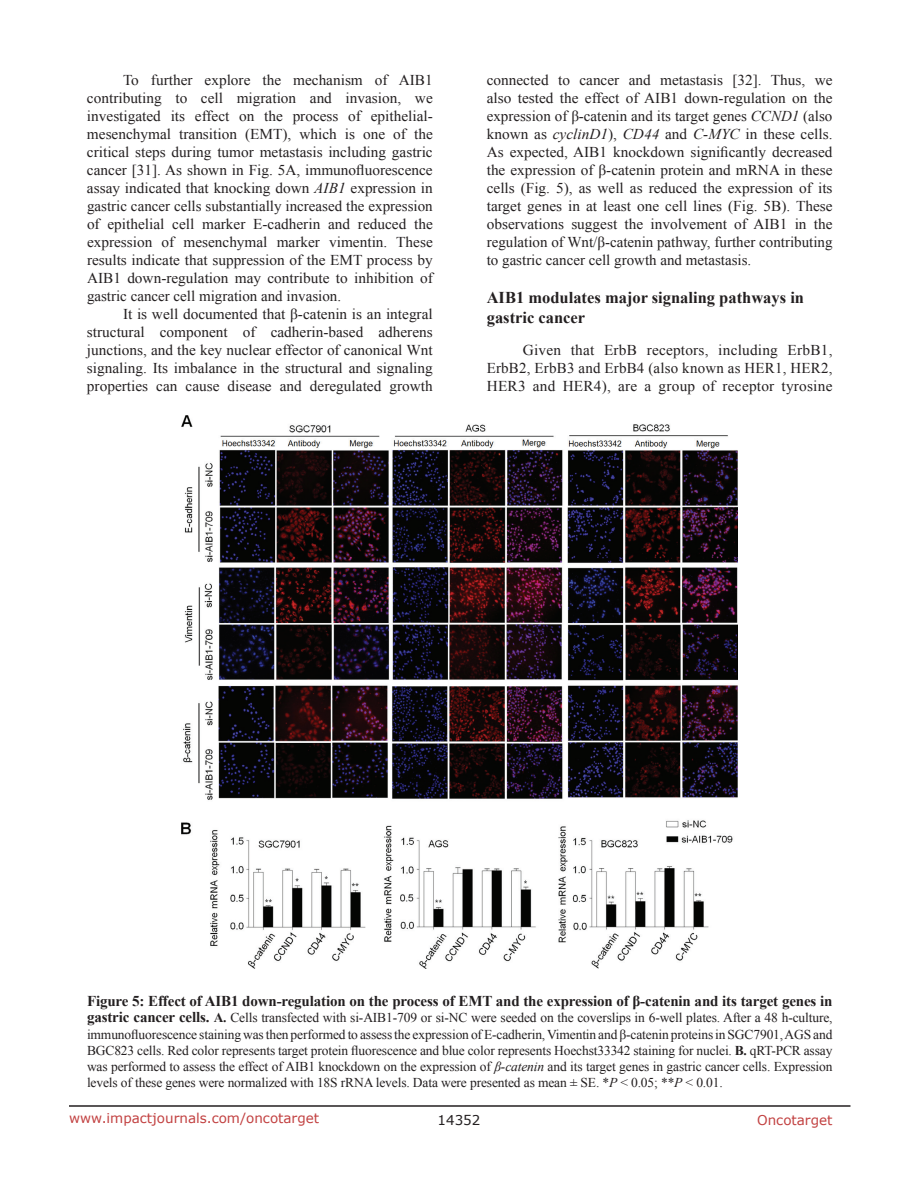
<style>
.page{position:relative;width:918px;height:1188px;background:#fff}
.page>*{position:absolute;margin:0;border:0;box-sizing:border-box;transform-origin:0 0}
.t1{font:700 16.5px/19.8px "Times New Roman";color:#231f20}
.t2{font:15px/18px "Times New Roman";color:#231f20;text-align:justify}
.t3{font:700 15px "Times New Roman";letter-spacing:-.01em;color:#231f20}
.t4{font:13.5px/16.2px "Times New Roman";letter-spacing:-.01em;color:#231f20;text-align:justify}
.t5{font:13.5px "Verdana";color:#c24141}
.t6{font:13.5px "Verdana";color:#231f20}
.s1{font-style:italic}
.s2{font-weight:700;font-size:15px}
.s3{font-weight:700}
</style>
<div class="page">
<hr style="left:69px;top:1105px;width:781px;height:2px;background:#231f20">
<img style="left:182px;top:415px;width:556px;height:553px">
<p class="t2" style="left:87px;top:71px;width:347px;text-indent:36px">To further explore the mechanism of AIB1 contributing to cell migration and invasion, we investigated its effect on the process of epithelial&shy;mesenchymal transition (EMT), which is one of the critical steps during tumor metastasis including gastric cancer [31]. As shown in Fig. 5A, immunofluorescence assay indicated that knocking down <span class="s1">AIB1</span> expression in gastric cancer cells substantially increased the expression of epithelial cell marker E-cadherin and reduced the expression of mesenchymal marker vimentin. These results indicate that suppression of the EMT process by AIB1 down-regulation may contribute to inhibition of gastric cancer cell migration and invasion.</p>
<p class="t2" style="left:87px;top:305px;width:347px;text-indent:36px">It is well documented that β-catenin is an integral structural component of cadherin-based adherens junctions, and the key nuclear effector of canonical Wnt signaling. Its imbalance in the structural and signaling properties can cause disease and deregulated growth</p>
<p class="t2" style="left:487px;top:71px;width:347px">connected to cancer and metastasis [32]. Thus, we also tested the effect of AIB1 down-regulation on the expression of β-catenin and its target genes <span class="s1">CCND1</span> (also known as <span class="s1">cyclinD1</span>), <span class="s1">CD44</span> and <span class="s1">C-MYC</span> in these cells.<br>As expected, AIB1 knockdown significantly decreased the expression of β-catenin protein and mRNA in these cells (Fig. 5), as well as reduced the expression of its target genes in at least one cell lines (Fig. 5B). These observations suggest the involvement of AIB1 in the regulation of Wnt/β-catenin pathway, further contributing to gastric cancer cell growth and metastasis.</p>
<p class="t1" style="left:487px;top:287px;width:319px">AIB1 modulates major signaling pathways in gastric cancer</p>
<p class="t2" style="left:487px;top:340px;width:347px;text-indent:36px">Given that ErbB receptors, including ErbB1, ErbB2, ErbB3 and ErbB4 (also known as HER1, HER2, HER3 and HER4), are a group of receptor tyrosine</p>
<p class="t3" style="left:87px;top:991px;width:747px">Figure 5: Effect of AIB1 down-regulation on the process of EMT and the expression of β-catenin and its target genes in</p>
<p class="t4" style="left:87px;top:1010px;width:747px"><span class="s2">gastric cancer cells.</span> <span class="s3">A.</span> Cells transfected with si-AIB1-709 or si-NC were seeded on the coverslips in 6-well plates. After a 48 h-culture, immunofluorescence staining was then performed to assess the expression of E-cadherin, Vimentin and β-catenin proteins in SGC7901,AGS and BGC823 cells. Red color represents target protein fluorescence and blue color represents Hoechst33342 staining for nuclei. <span class="s3">B.</span> qRT-PCR assay was performed to assess the effect of AIB1 knockdown on the expression of <span class="s1">β-catenin</span> and its target genes in gastric cancer cells. Expression levels of these genes were normalized with 18S rRNA levels. Data were presented as mean ± SE. *<span class="s1">P</span> &lt; 0.05; **<span class="s1">P</span> &lt; 0.01.</p>
<p class="t5" style="left:69px;top:1109px;width:252px">www.impactjournals.com/oncotarget</p>
<p class="t6" style="left:438px;top:1111px;width:44px">14352</p>
<p class="t5" style="left:757px;top:1111px;width:77px">Oncotarget</p>
</div>
